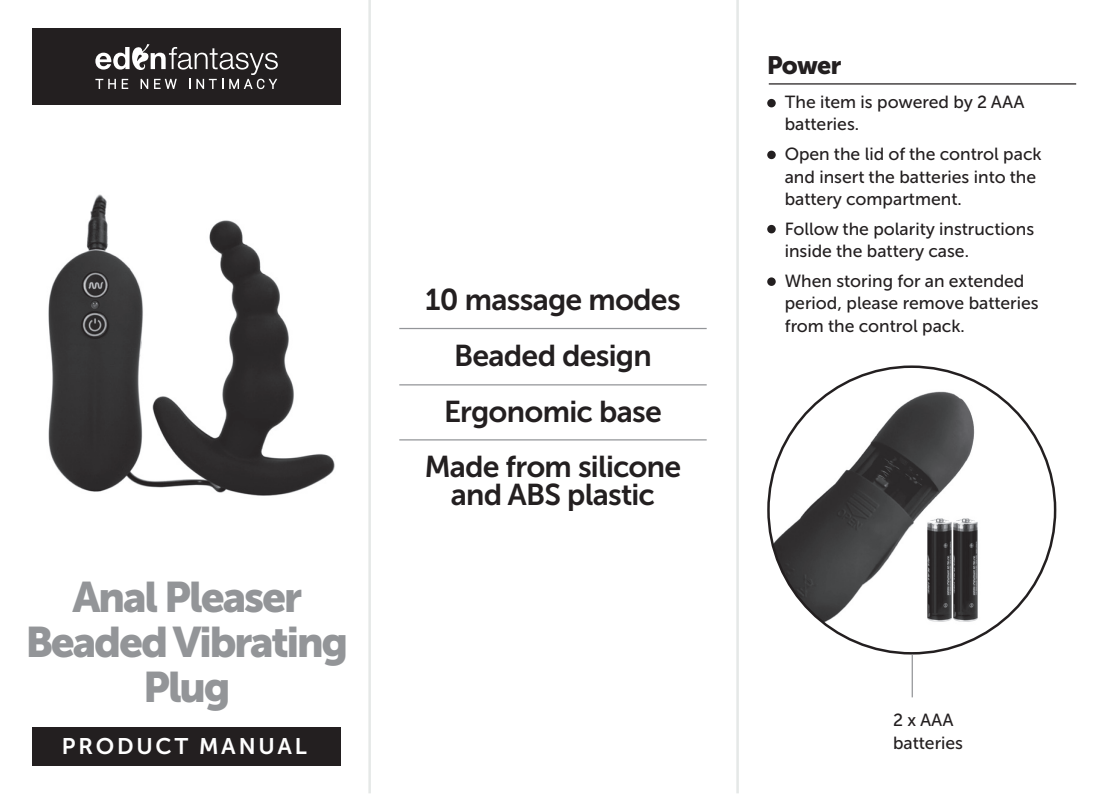
<style>
.page{position:relative;width:1106px;height:794px;background:#fff}
.page>*{position:absolute;margin:0;border:0;box-sizing:border-box;transform-origin:0 0}
.t1{font:42.5px/45px "Museo Sans Cyrl 900";letter-spacing:-.05em;color:#939598;text-align:center}
.t2{font:30px/55.8px "Museo Sans Cyrl 700";letter-spacing:-.025em;color:#231f20;text-align:center}
.t3{font:25px "Museo Sans Cyrl 900";letter-spacing:-.035em;color:#231f20}
.t4{font:22.5px "Museo Sans Cyrl 700";letter-spacing:.125em;color:#fff}
.t5{font:17.5px/22.5px "Museo Sans Cyrl 500";color:#231f20}
</style>
<div class="page">
<div style="left:32px;top:726px;width:309px;height:39px;background:#231f20"></div>
<div style="left:32px;top:28px;width:309px;height:77px;background:#231f20"></div>
<img style="left:48px;top:194px;width:287px;height:302px">
<img style="left:768px;top:368px;width:276px;height:285px">
<hr style="left:911px;top:654px;width:1px;height:43px;background:#939598">
<svg style="left:95px;top:44px;width:183px;height:45px"></svg>
<hr style="left:399px;top:328px;width:307px;height:1px;background:#939598">
<hr style="left:399px;top:384px;width:307px;height:1px;background:#939598">
<hr style="left:768px;top:83px;width:308px;height:2px;background:#231f20">
<div style="left:767px;top:151px;width:8px;height:8px;background:#231f20;border-radius:50%"></div>
<div style="left:767px;top:225px;width:8px;height:8px;background:#231f20;border-radius:50%"></div>
<div style="left:767px;top:99px;width:8px;height:8px;background:#231f20;border-radius:50%"></div>
<hr style="left:368px;top:0;width:3px;height:793px;background:#e5e8e7">
<hr style="left:736px;top:0;width:3px;height:793px;background:#e5e8e7">
<hr style="left:399px;top:439px;width:307px;height:1px;background:#939598">
<div style="left:767px;top:277px;width:8px;height:9px;background:#231f20;border-radius:50%"></div>
<h1 class="t1" style="left:26px;top:575px;width:324px">Anal Pleaser<br>Beaded Vibrating<br>Plug</h1>
<p class="t4" style="left:62px;top:734px;width:246px">PRODUCT MANUAL</p>
<h2 class="t2" style="left:425px;top:272px;width:258px">10 massage modes<br>Beaded design<br>Ergonomic base<br>Made from silicone</h2>
<h2 class="t2" style="left:451px;top:467px;width:206px">and ABS plastic</h2>
<h3 class="t3" style="left:767px;top:51px;width:76px">Power</h3>
<p class="t5" style="left:784px;top:91px;width:241px">The item is powered by 2 AAA batteries.</p>
<p class="t5" style="left:784px;top:143px;width:258px">Open the lid of the control pack and insert the batteries into the battery compartment.</p>
<p class="t5" style="left:784px;top:217px;width:251px">Follow the polarity instructions inside the battery case.</p>
<p class="t5" style="left:784px;top:269px;width:255px">When storing for an extended period, please remove batteries from the control pack.</p>
<p class="t5" style="left:893px;top:709px;width:72px">2 x AAA batteries</p>
</div>
